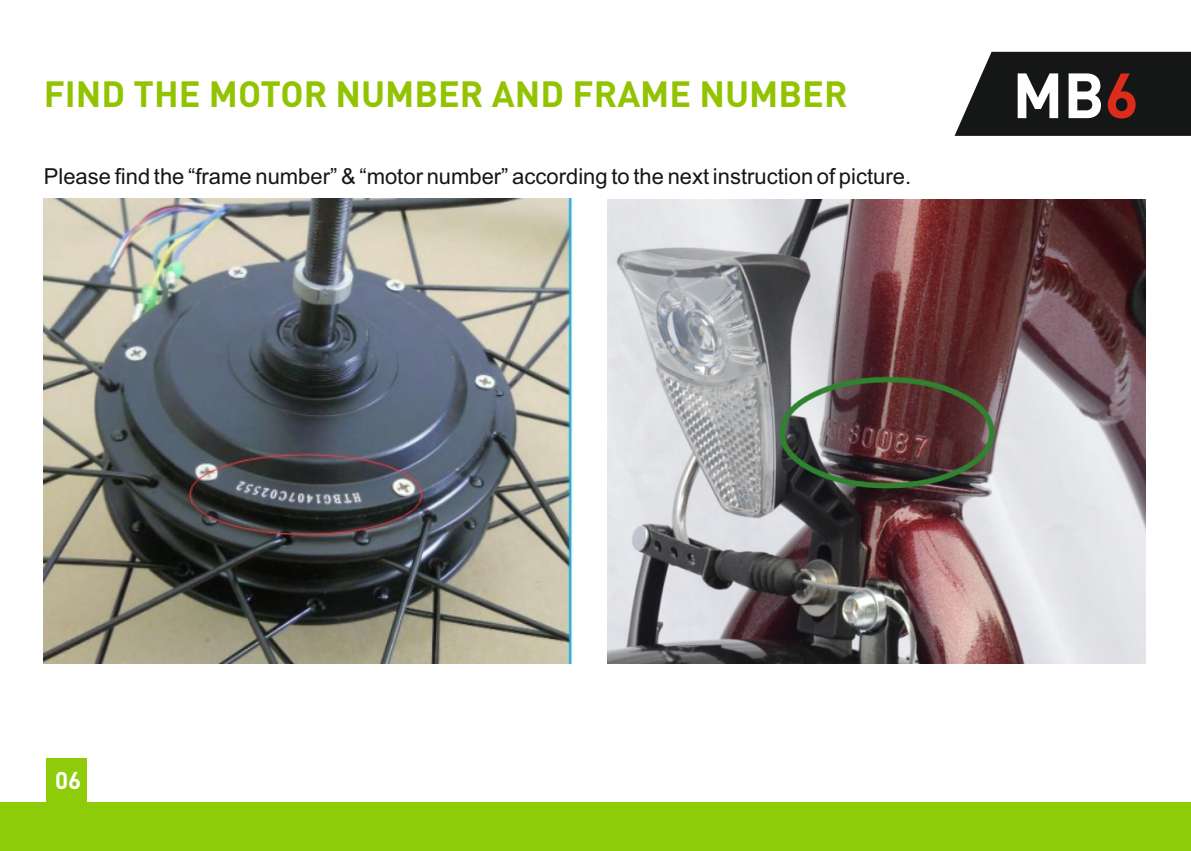
<style>
.page{position:relative;width:1191px;height:851px;background:#fff}
.page>*{position:absolute;margin:0;border:0;box-sizing:border-box;transform-origin:0 0}
.t1{font:700 62.8px "DIN Pro";color:#fff}
.t2{font:700 36px "DIN Pro";color:#92c300}
.t3{font:700 24px "DIN Pro";color:#fff}
.t4{font:22px "Arial";color:#151616}
.s1{color:#dd2b1c}
</style>
<div class="page">
<div style="left:0;top:802px;width:1191px;height:48px;background:#8ecc09"></div>
<svg style="left:954px;top:52px;width:237px;height:84px;background:#282828"></svg>
<div style="left:47px;top:758px;width:40px;height:44px;background:#8ecc09"></div>
<img style="left:44px;top:198px;width:529px;height:465px">
<img style="left:607px;top:200px;width:538px;height:463px">
<h2 class="t2" style="left:44px;top:79px;width:805px">FIND THE MOTOR NUMBER AND FRAME NUMBER</h2>
<p class="t4" style="left:44px;top:168px;width:868px">Please find the “frame number” &amp; “motor number” according to the next instruction of picture.</p>
<h1 class="t1" style="left:1012px;top:70px;width:128px">MB<span class="s1">6</span></h1>
<p class="t3" style="left:55px;top:770px;width:28px">06</p>
</div>
